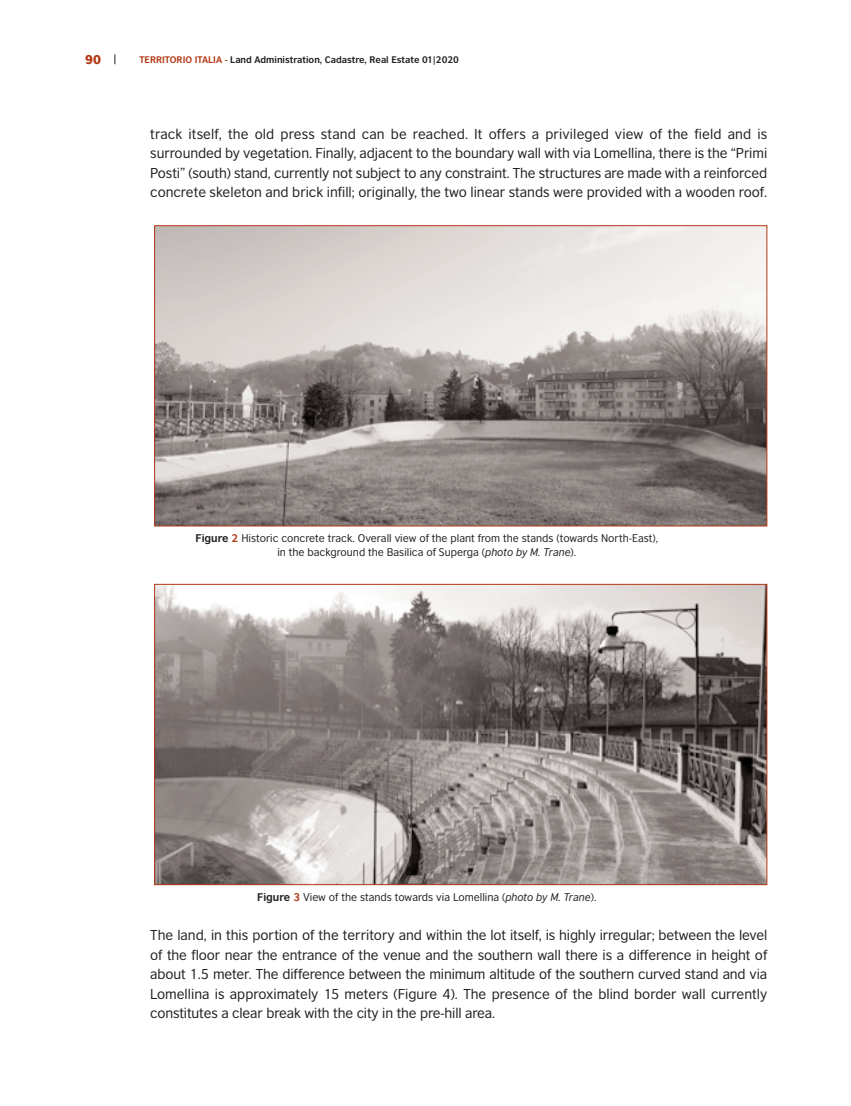
<style>
.page{position:relative;width:851px;height:1106px;background:#fff}
.page>*{position:absolute;margin:0;border:0;box-sizing:border-box;transform-origin:0 0}
.t1{font:13.5px/19.5px "British Council Sans";letter-spacing:-.01em;color:#231f20;text-align:justify}
.t2{font:900 12px "British Council Sans";color:#b23814}
.t3{font:10.5px/13.5px "British Council Sans";color:#231f20;text-align:center}
.t4{font:700 9px "British Council Sans";color:#231f20}
.s1{color:#b23814}
.s2{font-weight:700}
.s3{font-weight:700;color:#b23814}
.s4{font-style:italic}
</style>
<div class="page">
<img style="left:156px;top:227px;width:609px;height:297px">
<img style="left:156px;top:586px;width:609px;height:297px">
<p class="t2" style="left:85px;top:55px;width:17px">90</p>
<p class="t4" style="left:139px;top:57px;width:321px"><span class="s1">TERRITORIO ITALIA -</span> Land Administration, Cadastre, Real Estate 01|2020</p>
<p class="t1" style="left:150px;top:125px;width:618px">track itself, the old press stand can be reached. It offers a privileged view of the field and is surrounded by vegetation. Finally, adjacent to the boundary wall with via Lomellina, there is the “Primi Posti” (south) stand, currently not subject to any constraint. The structures are made with a reinforced concrete skeleton and brick infill; originally, the two linear stands were provided with a wooden roof.</p>
<p class="t3" style="left:195px;top:533px;width:464px"><span class="s2">Figure</span> <span class="s3">2</span> Historic concrete track. Overall view of the plant from the stands (towards North-East), in the background the Basilica of Superga (<span class="s4">photo by M. Trane</span>).</p>
<p class="t3" style="left:257px;top:891px;width:340px"><span class="s2">Figure</span> <span class="s3">3</span> View of the stands towards via Lomellina (<span class="s4">photo by M. Trane</span>).</p>
<p class="t1" style="left:150px;top:926px;width:618px">The land, in this portion of the territory and within the lot itself, is highly irregular; between the level of the floor near the entrance of the venue and the southern wall there is a difference in height of about 1.5 meter. The difference between the minimum altitude of the southern curved stand and via Lomellina is approximately 15 meters (Figure 4). The presence of the blind border wall currently constitutes a clear break with the city in the pre-hill area.</p>
</div>
